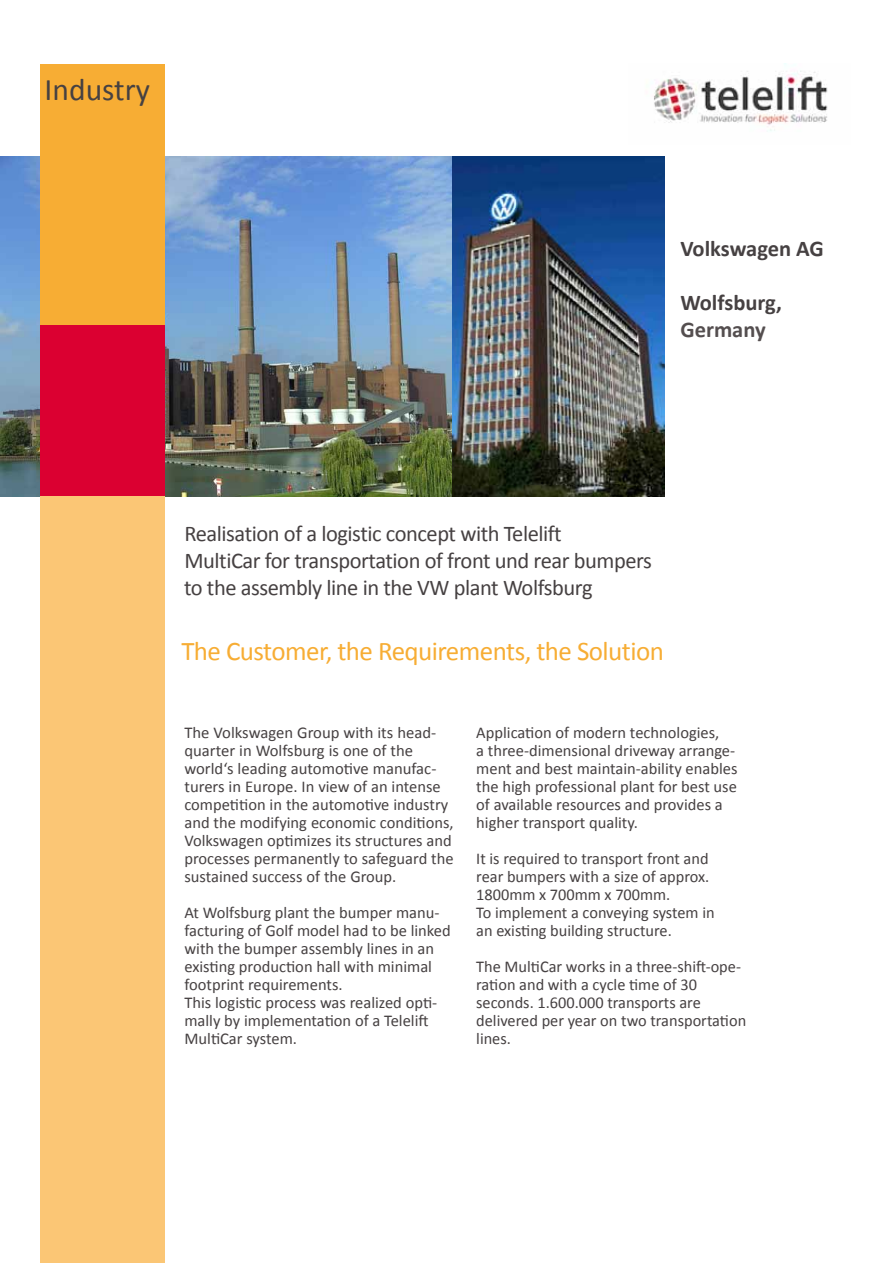
<style>
.page{position:relative;width:893px;height:1263px;background:#fff}
.page>*{position:absolute;margin:0;border:0;box-sizing:border-box;transform-origin:0 0}
.t1{font:31.5px "Calibri";color:#464142}
.t2{font:27px "Calibri";letter-spacing:-.02em;color:#f7ad34}
.t3{font:22.5px/27px "Calibri";letter-spacing:-.02em;color:#464142}
.t4{font:700 22.5px "Calibri";letter-spacing:-.005em;color:#464142}
.t5{font:700 22.5px "Calibri";color:#544e4f}
.t6{font:16.5px/18px "Calibri";color:#464142}
</style>
<div class="page">
<img style="left:0;top:156px;width:453px;height:340px">
<img style="left:654px;top:64px;width:174px;height:67px">
<div style="left:40px;top:64px;width:125px;height:261px;background:#f7ad34"></div>
<div style="left:40px;top:325px;width:125px;height:171px;background:#db0031"></div>
<div style="left:40px;top:496px;width:125px;height:767px;background:#fbc675"></div>
<img style="left:453px;top:156px;width:211px;height:340px">
<h1 class="t1" style="left:45px;top:70px;width:107px">Industry</h1>
<h3 class="t4" style="left:680px;top:234px;width:145px">Volkswagen AG</h3>
<h3 class="t4" style="left:680px;top:288px;width:103px">Wolfsburg,</h3>
<h3 class="t5" style="left:680px;top:315px;width:87px">Germany</h3>
<h3 class="t3" style="left:184px;top:520px;width:469px">Realisation of a logistic concept with Telelift<br>MultiCar for transportation of front und rear bumpers to the assembly line in the VW plant Wolfsburg</h3>
<h2 class="t2" style="left:181px;top:634px;width:484px">The Customer, the Requirements, the Solution</h2>
<p class="t6" style="left:184px;top:723px;width:271px">The Volkswagen Group with its head&shy;quarter in Wolfsburg is one of the world‘s leading automotive manufac&shy;turers in Europe. In view of an intense competition in the automotive industry and the modifying economic conditions, Volkswagen optimizes its structures and processes permanently to safeguard the sustained success of the Group.</p>
<p class="t6" style="left:184px;top:903px;width:268px">At Wolfsburg plant the bumper manu&shy;facturing of Golf model had to be linked with the bumper assembly lines in an existing production hall with minimal footprint requirements.<br>This logistic process was realized opti&shy;mally by implementation of a Telelift MultiCar system.</p>
<p class="t6" style="left:476px;top:723px;width:263px">Application of modern technologies,<br>a three-dimensional driveway arrange&shy;ment and best maintain-ability enables the high professional plant for best use of available resources and provides a higher transport quality.</p>
<p class="t6" style="left:476px;top:849px;width:240px">It is required to transport front and rear bumpers with a size of approx.<br>1800mm x 700mm x 700mm.<br>To implement a conveying system in an existing building structure.</p>
<p class="t6" style="left:476px;top:957px;width:271px">The MultiCar works in a three-shift-ope&shy;ration and with a cycle time of 30 seconds. 1.600.000 transports are delivered per year on two transportation lines.</p>
</div>
